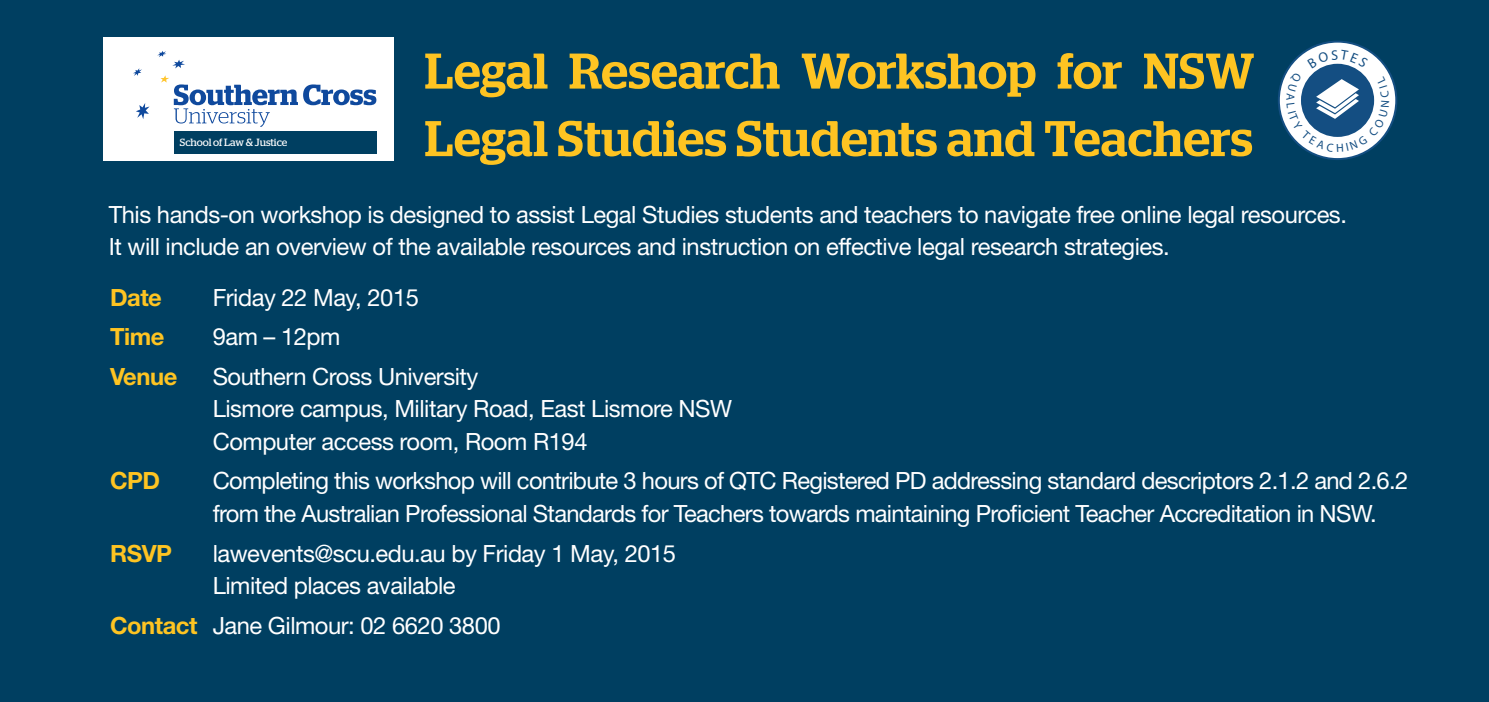
<style>
.page{position:relative;width:1489px;height:702px;background:#fff}
.page>*{position:absolute;margin:0;border:0;box-sizing:border-box;transform-origin:0 0}
.t1{font:500 50px "Stag";letter-spacing:.01em;color:#fec422}
.t2{font:23.75px/32.5px "Helvetica Neue LT Std";letter-spacing:-.02em;color:#fff}
.t3{font:700 23.75px "Helvetica Neue LT Std";letter-spacing:-.02em;color:#fec422}
.t4{font:10.5px "Stag";letter-spacing:-.005em;color:#fff}
.s1{font-weight:700;color:#fec422}
</style>
<div class="page">
<div style="left:0;top:0;width:1488px;height:702px;background:#003f61"></div>
<div style="left:103px;top:37px;width:291px;height:124px;background:#fff"></div>
<div style="left:174px;top:131px;width:202px;height:22px;background:#003f61"></div>
<svg style="left:157px;top:51px;width:9px;height:6px"></svg>
<svg style="left:136px;top:103px;width:13px;height:16px"></svg>
<svg style="left:133px;top:68px;width:9px;height:8px"></svg>
<svg style="left:172px;top:60px;width:13px;height:8px"></svg>
<svg style="left:160px;top:75px;width:216px;height:52px"></svg>
<svg style="left:1278px;top:40px;width:119px;height:120px"></svg>
<p class="t4" style="left:180px;top:136px;width:109px">School of Law &amp; Justice</p>
<p class="t1" style="left:424px;top:41px;width:831px">Legal Research Workshop for NSW</p>
<p class="t1" style="left:424px;top:109px;width:829px">Legal Studies Students and Teachers</p>
<p class="t2" style="left:109px;top:197px;width:1239px">This hands-on workshop is designed to assist Legal Studies students and teachers to navigate free online legal resources.<br>It will include an overview of the available resources and instruction on effective legal research strategies.</p>
<p class="t3" style="left:110px;top:282px;width:53px">Date</p>
<p class="t2" style="left:213px;top:280px;width:208px">Friday 22 May, 2015</p>
<p class="t3" style="left:110px;top:322px;width:56px">Time</p>
<p class="t2" style="left:213px;top:320px;width:129px">9am – 12pm</p>
<p class="t3" style="left:110px;top:361px;width:69px">Venue</p>
<p class="t2" style="left:213px;top:360px;width:521px">Southern Cross University<br>Lismore campus, Military Road, East Lismore NSW<br>Computer access room, Room R194</p>
<p class="t3" style="left:110px;top:466px;width:52px">CPD</p>
<p class="t2" style="left:213px;top:464px;width:1196px">Completing this workshop will contribute 3 hours of QTC Registered PD addressing standard descriptors 2.1.2 and 2.6.2 from the Australian Professional Standards for Teachers towards maintaining Proficient Teacher Accreditation in NSW.</p>
<p class="t3" style="left:110px;top:538px;width:63px">RSVP</p>
<p class="t2" style="left:213px;top:536px;width:465px">lawevents@scu.edu.au by Friday 1 May, 2015<br>Limited places available</p>
<p class="t2" style="left:110px;top:608px;width:392px"><span class="s1">Contact</span> Jane Gilmour: 02 6620 3800</p>
</div>
